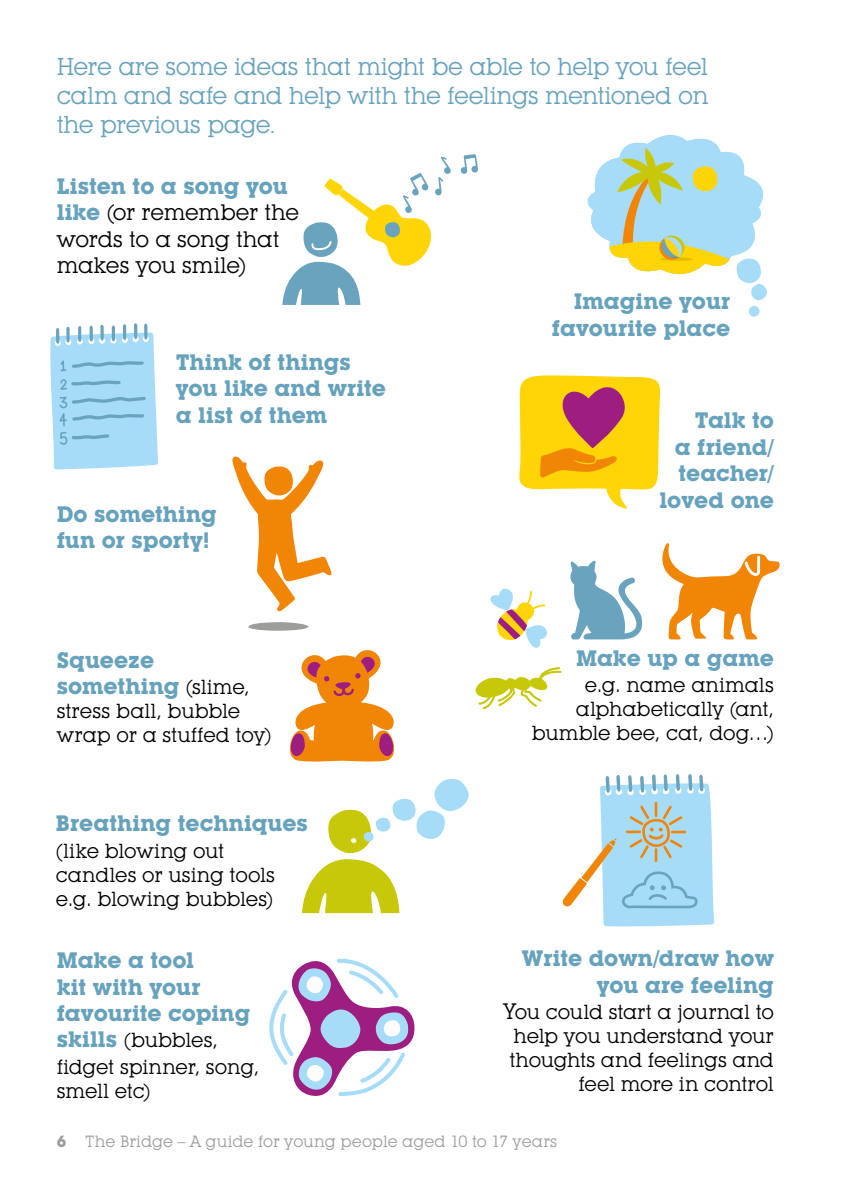
<style>
.page{position:relative;width:842px;height:1191px;background:#fff}
.page>*{position:absolute;margin:0;border:0;box-sizing:border-box;transform-origin:0 0}
.t1{font:24px/28.8px "Lubalin Graph IT Cby BT";letter-spacing:-.03em;color:#67a2bd;text-align:justify}
.t2{font:700 22px/26.4px "Lubalin Graph IT Cby BT";color:#67a2bd}
.t3{font:22px/26.4px "Lubalin Graph IT Cby BT";letter-spacing:-.01em;color:#000}
.t4{font:20px/24px "Lubalin Graph IT Cby BT";letter-spacing:-.01em;color:#000}
.t5{font:16px "Lubalin Graph IT Cby BT";letter-spacing:-.005em;color:#9d9d9c}
.s1{font-family:"Gotham HTF";font-size:20px}
.s2{font-weight:700;color:#67a2bd}
.s3{font-weight:400;font-size:20px;color:#000}
.s4{font-weight:700;font-size:22px;color:#67a2bd}
.s5{font-size:22px}
.s6{font-weight:700}
</style>
<div class="page">
<svg style="left:460px;top:154px;width:18px;height:20px"></svg>
<svg style="left:282px;top:157px;width:169px;height:148px"></svg>
<svg style="left:749px;top:306px;width:11px;height:11px"></svg>
<svg style="left:587px;top:135px;width:180px;height:165px"></svg>
<svg style="left:50px;top:323px;width:108px;height:146px;background:#abdaf2"></svg>
<svg style="left:519px;top:375px;width:141px;height:134px"></svg>
<svg style="left:232px;top:456px;width:100px;height:156px"></svg>
<svg style="left:248px;top:622px;width:60px;height:8px"></svg>
<svg style="left:289px;top:650px;width:106px;height:112px"></svg>
<svg style="left:475px;top:667px;width:86px;height:42px"></svg>
<svg style="left:490px;top:588px;width:57px;height:60px"></svg>
<svg style="left:570px;top:560px;width:72px;height:79px"></svg>
<svg style="left:662px;top:543px;width:118px;height:96px"></svg>
<svg style="left:328px;top:779px;width:141px;height:74px"></svg>
<svg style="left:302px;top:859px;width:97px;height:54px"></svg>
<svg style="left:562px;top:774px;width:152px;height:153px"></svg>
<svg style="left:269px;top:958px;width:146px;height:138px"></svg>
<p class="t1" style="left:57px;top:52px;width:653px">Here are some ideas that might be able to help you feel calm and safe and help with the feelings mentioned on the previous page<span class="s1">.</span></p>
<p class="t3" style="left:57px;top:172px;width:244px"><span class="s2">Listen to a song you like</span> (or remember the words to a song that makes you smile)</p>
<p class="t2" style="left:176px;top:349px;width:212px">Think of things you like and write a list of them</p>
<p class="t2" style="left:57px;top:501px;width:162px">Do something fun or sporty!</p>
<p class="t2" style="left:57px;top:646px;width:195px">Squeeze something <span class="s3">(slime,</span></p>
<p class="t4" style="left:57px;top:699px;width:216px">stress ball, bubble wrap or a stuffed toy)</p>
<p class="t2" style="left:56px;top:810px;width:253px">Breathing techniques</p>
<p class="t4" style="left:56px;top:838px;width:221px">(like blowing out candles or using tools e.g. blowing bubbles)</p>
<p class="t2" style="left:57px;top:947px;width:195px">Make a tool<br>kit with your favourite coping</p>
<p class="t4" style="left:57px;top:1027px;width:204px;line-height:26.4px"><span class="s4">skills</span> (bubbles, fidget spinner, song,</p>
<p class="t4" style="left:57px;top:1078px;width:95px">smell etc)</p>
<p class="t2" style="left:552px;top:288px;width:180px;text-align:right">Imagine your favourite place</p>
<p class="t2" style="left:660px;top:407px;width:116px;text-align:right">Talk to<br>a friend/ teacher/ loved one</p>
<p class="t2" style="left:576px;top:644px;width:199px">Make up a game</p>
<p class="t4" style="left:532px;top:673px;width:244px;text-align:right">e.g. name animals alphabetically (ant, bumble bee, cat, dog…)</p>
<p class="t2" style="left:522px;top:945px;width:254px;text-align:right">Write down/draw how you are feeling</p>
<p class="t4" style="left:504px;top:999px;width:271px;text-align:right"><span class="s5">Y</span>ou could start a journal to help you understand your thoughts and feelings and feel more in control</p>
<p class="t5" style="left:57px;top:1131px;width:502px"><span class="s6">6</span> The Bridge – A guide for young people aged 10 to 17 years</p>
</div>
